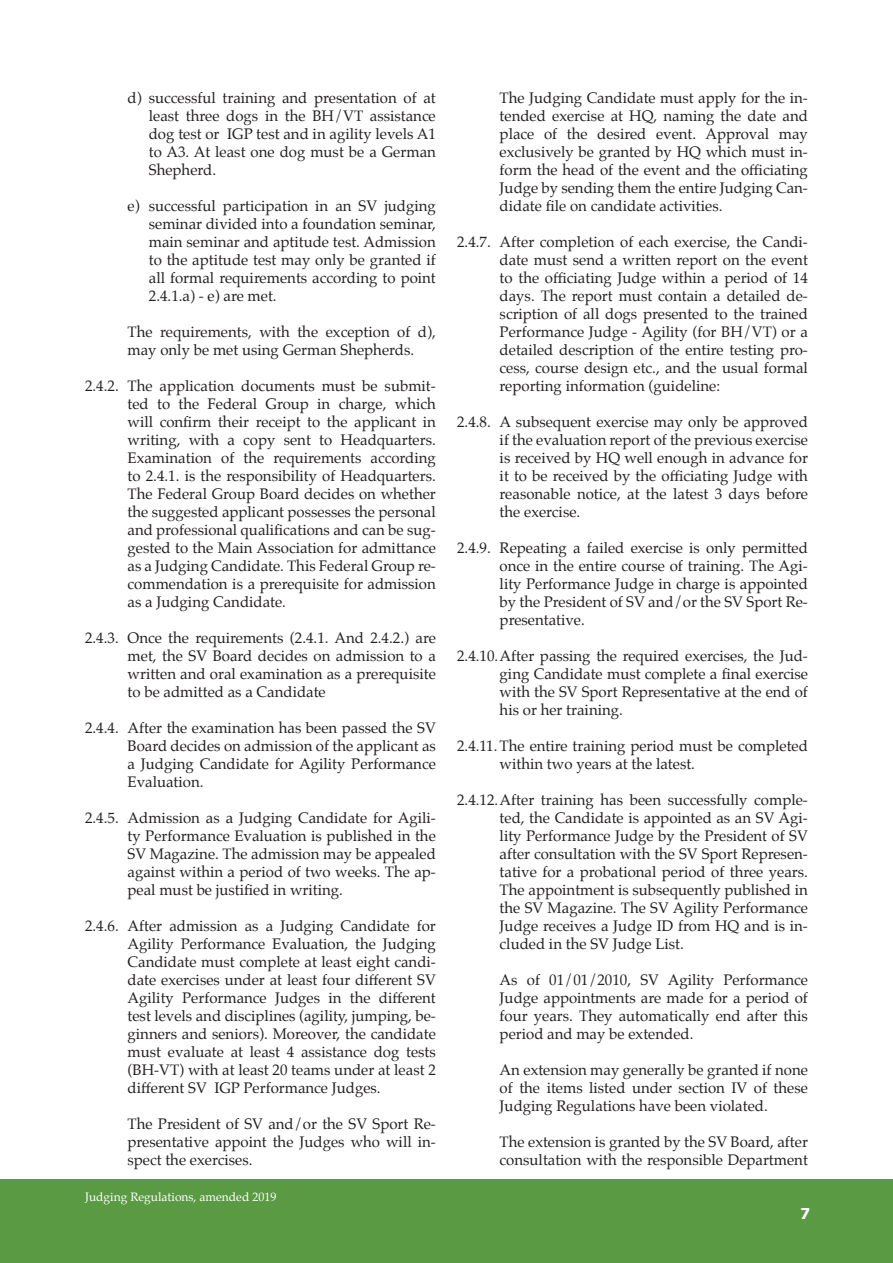
<style>
.page{position:relative;width:893px;height:1263px;background:#fff}
.page>*{position:absolute;margin:0;border:0;box-sizing:border-box;transform-origin:0 0}
.t1{font:15px/18px "Palatino";color:#231f20;text-align:justify}
.t2{font:700 15px "Tahoma";color:#fff}
.t3{font:12px "Palatino";color:#fff}
</style>
<div class="page">
<div style="left:0;top:1180px;width:893px;height:83px;background:#5a9a43"></div>
<p class="t1" style="left:149px;top:89px;width:289px;text-indent:-21px">d) successful training and presentation of at least three dogs in the BH/VT assistance dog test or IGP test and in agility levels A1 to A3. At least one dog must be a German Shepherd.</p>
<p class="t1" style="left:149px;top:197px;width:289px;text-indent:-21px">e) successful participation in an SV judging seminar divided into a foundation seminar, main seminar and aptitude test. Admission to the aptitude test may only be granted if all formal requirements according to point 2.4.1.a) - e) are met.</p>
<p class="t1" style="left:128px;top:323px;width:310px">The requirements, with the exception of d), may only be met using German Shepherds.</p>
<p class="t1" style="left:128px;top:377px;width:310px;text-indent:-43px">2.4.2. The application documents must be submit&shy;ted to the Federal Group in charge, which will confirm their receipt to the applicant in writing, with a copy sent to Headquarters.<br>Examination of the requirements according to 2.4.1. is the responsibility of Headquarters.<br>The Federal Group Board decides on whether the suggested applicant possesses the personal and professional qualifications and can be sug&shy;gested to the Main Association for admittance as a Judging Candidate. This Federal Group re&shy;commendation is a prerequisite for admission as a Judging Candidate.</p>
<p class="t1" style="left:128px;top:629px;width:310px;text-indent:-43px">2.4.3. Once the requirements (2.4.1. And 2.4.2.) are met, the SV Board decides on admission to a written and oral examination as a prerequisite to be admitted as a Candidate</p>
<p class="t1" style="left:128px;top:719px;width:310px;text-indent:-43px">2.4.4. After the examination has been passed the SV Board decides on admission of the applicant as a Judging Candidate for Agility Performance Evaluation.</p>
<p class="t1" style="left:128px;top:809px;width:310px;text-indent:-43px">2.4.5. Admission as a Judging Candidate for Agili&shy;ty Performance Evaluation is published in the SV Magazine. The admission may be appealed against within a period of two weeks. The ap&shy;peal must be justified in writing.</p>
<p class="t1" style="left:128px;top:917px;width:310px;text-indent:-43px">2.4.6. After admission as a Judging Candidate for Agility Performance Evaluation, the Judging Candidate must complete at least eight candi&shy;date exercises under at least four different SV Agility Performance Judges in the different test levels and disciplines (agility, jumping, be&shy;ginners and seniors). Moreover, the candidate must evaluate at least 4 assistance dog tests (BH-VT) with at least 20 teams under at least 2 different SV IGP Performance Judges.</p>
<p class="t1" style="left:128px;top:1115px;width:310px">The President of SV and/or the SV Sport Re&shy;presentative appoint the Judges who will in&shy;spect the exercises.</p>
<p class="t3" style="left:85px;top:1187px;width:193px">Judging Regulations, amended 2019</p>
<p class="t1" style="left:500px;top:89px;width:310px">The Judging Candidate must apply for the in&shy;tended exercise at HQ, naming the date and place of the desired event. Approval may exclusively be granted by HQ which must in&shy;form the head of the event and the officiating Judge by sending them the entire Judging Can&shy;didate file on candidate activities.</p>
<p class="t1" style="left:500px;top:233px;width:310px;text-indent:-43px">2.4.7. After completion of each exercise, the Candi&shy;date must send a written report on the event to the officiating Judge within a period of 14 days. The report must contain a detailed de&shy;scription of all dogs presented to the trained Performance Judge - Agility (for BH/VT) or a detailed description of the entire testing pro&shy;cess, course design etc., and the usual formal reporting information (guideline:</p>
<p class="t1" style="left:500px;top:413px;width:310px;text-indent:-43px">2.4.8. A subsequent exercise may only be approved if the evaluation report of the previous exercise is received by HQ well enough in advance for it to be received by the officiating Judge with reasonable notice, at the latest 3 days before the exercise.</p>
<p class="t1" style="left:500px;top:539px;width:310px;text-indent:-43px">2.4.9. Repeating a failed exercise is only permitted once in the entire course of training. The Agi&shy;lity Performance Judge in charge is appointed by the President of SV and/or the SV Sport Re&shy;presentative.</p>
<p class="t1" style="left:500px;top:647px;width:310px;text-indent:-43px">2.4.10.After passing the required exercises, the Jud&shy;ging Candidate must complete a final exercise with the SV Sport Representative at the end of his or her training.</p>
<p class="t1" style="left:500px;top:737px;width:310px;text-indent:-43px">2.4.11.The entire training period must be completed within two years at the latest.</p>
<p class="t1" style="left:500px;top:791px;width:310px;text-indent:-43px">2.4.12.After training has been successfully comple&shy;ted, the Candidate is appointed as an SV Agi&shy;lity Performance Judge by the President of SV after consultation with the SV Sport Represen&shy;tative for a probational period of three years.<br>The appointment is subsequently published in the SV Magazine. The SV Agility Performance Judge receives a Judge ID from HQ and is in&shy;cluded in the SV Judge List.</p>
<p class="t1" style="left:500px;top:971px;width:310px">As of 01/01/2010, SV Agility Performance Judge appointments are made for a period of four years. They automatically end after this period and may be extended.</p>
<p class="t1" style="left:500px;top:1061px;width:310px">An extension may generally be granted if none of the items listed under section IV of these Judging Regulations have been violated.</p>
<p class="t1" style="left:500px;top:1133px;width:310px">The extension is granted by the SV Board, after consultation with the responsible Department</p>
<p class="t2" style="left:800px;top:1203px;width:11px">7</p>
</div>
